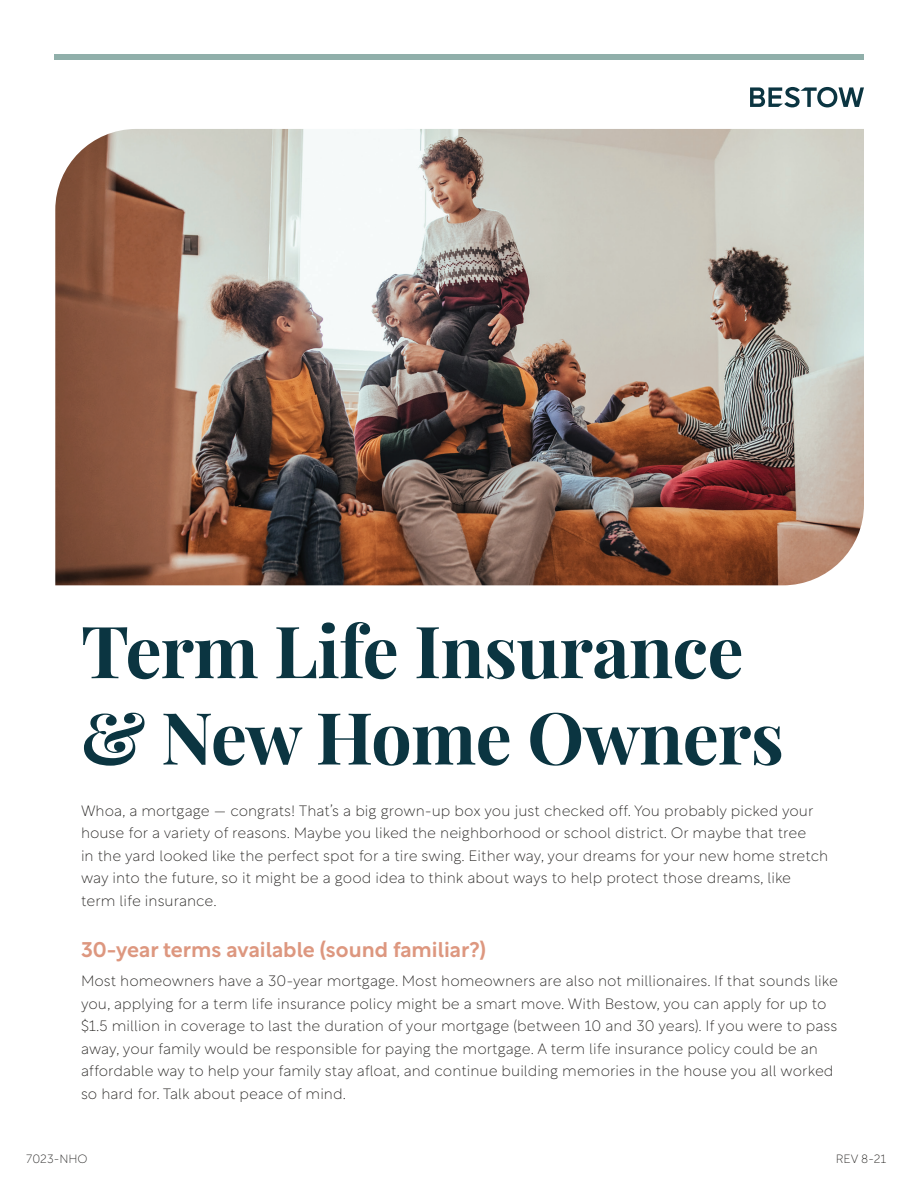
<style>
.page{position:relative;width:918px;height:1188px;background:#fff}
.page>*{position:absolute;margin:0;border:0;box-sizing:border-box;transform-origin:0 0}
.Headlines{font:700 72px/86.4px "Playfair Display";letter-spacing:-.01em;color:#0b3541}
.Subhead_1{font:500 21px "Rotunda";color:#dd977f}
.Body_Copy{font:100 15px/22.5px "Rotunda";color:#282624}
.Body_Copy-2{font:100 12px "Rotunda";color:#292827}
.Body_Copy-3{font:100 12px "Rotunda";color:#282624}
</style>
<div class="page">
<div style="left:54px;top:54px;width:810px;height:5px;background:#90afaa"></div>
<svg style="left:750px;top:87px;width:114px;height:20px"></svg>
<img style="left:55px;top:129px;width:809px;height:456px">
<p class="Headlines" style="left:81px;top:602px;width:704px">Term Life Insurance &amp; New Home Owners</p>
<p class="Body_Copy" style="left:81px;top:798px;width:749px">Whoa, a mortgage — congrats! That’s a big grown-up box you just checked off. You probably picked your house for a variety of reasons. Maybe you liked the neighborhood or school district. Or maybe that tree<br>in the yard looked like the perfect spot for a tire swing. Either way, your dreams for your new home stretch way into the future, so it might be a good idea to think about ways to help protect those dreams, like term life insurance.</p>
<p class="Subhead_1" style="left:81px;top:932px;width:407px">30-year terms available (sound familiar?)</p>
<p class="Body_Copy" style="left:81px;top:968px;width:759px">Most homeowners have a 30-year mortgage. Most homeowners are also not millionaires. If that sounds like you, applying for a term life insurance policy might be a smart move. With Bestow, you can apply for up to $1.5 million in coverage to last the duration of your mortgage (between 10 and 30 years). If you were to pass away, your family would be responsible for paying the mortgage. A term life insurance policy could be an affordable way to help your family stay afloat, and continue building memories in the house you all worked so hard for. Talk about peace of mind.</p>
<p class="Body_Copy-2" style="left:26px;top:1150px;width:63px">7023-NHO</p>
<p class="Body_Copy-3" style="left:836px;top:1150px;width:52px">REV 8-21</p>
</div>
